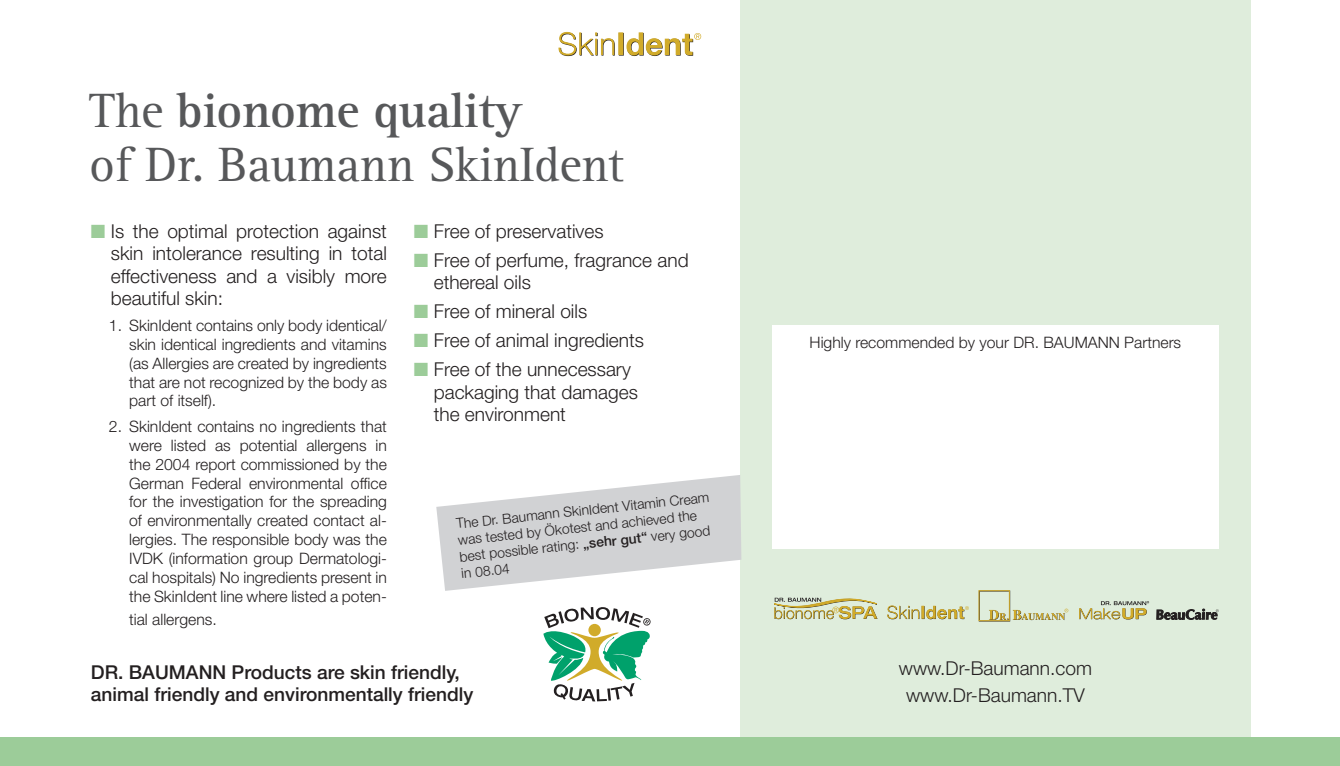
<style>
.page{position:relative;width:1340px;height:766px;background:#fff}
.page>*{position:absolute;margin:0;border:0;box-sizing:border-box;transform-origin:0 0}
.t1{font:49.73px/54px "Rotis Serif";letter-spacing:-.01em;color:#57585a}
.t2{font:300 19.12px/22.5px "Helvetica Neue LT Std";color:#231f20}
.t3{font:500 19.12px/22.5px "Helvetica Neue";color:#231f20}
.t4{font:300 19.12px/27px "Helvetica Neue";color:#231f20;text-align:center}
.t5{font:300 15.75px/18.9px "Helvetica Neue LT Std";color:#231f20;text-align:justify}
.t6{font:300 15.75px "Helvetica Neue";color:#231f20}
.t7{font:300 13.95px/16.7px "Helvetica Neue";color:#231f20}
.s1{font-weight:700}
.s2{color:#9ccc99}
.s3{font-weight:500}
</style>
<div class="page">
<div style="left:0;top:737px;width:1339px;height:28px;background:#9ccc99"></div>
<svg style="left:543px;top:607px;width:108px;height:94px"></svg>
<div style="left:740px;top:0;width:510px;height:737px;background:#dfeddc"></div>
<div style="left:772px;top:325px;width:446px;height:224px;background:#fff"></div>
<svg style="left:887px;top:605px;width:82px;height:14px"></svg>
<div style="left:978px;top:590px;width:31px;height:31px;border:1px solid #d1ab2a"></div>
<svg style="left:988px;top:608px;width:80px;height:12px"></svg>
<svg style="left:774px;top:597px;width:103px;height:22px"></svg>
<svg style="left:1079px;top:601px;width:70px;height:18px"></svg>
<svg style="left:1156px;top:608px;width:62px;height:11px"></svg>
<svg style="left:436px;top:475px;width:305px;height:115px"></svg>
<svg style="left:558px;top:32px;width:143px;height:24px"></svg>
<h1 class="t1" style="left:89px;top:85px;width:536px">The <span class="s1">bionome quality<br></span>of Dr. Baumann SkinIdent</h1>
<p class="t2" style="left:111px;top:219px;width:277px;text-align:justify;text-indent:-20px"><span class="s2">■</span> Is the optimal protection against skin intolerance resulting in total effectiveness and a visibly more beautiful skin:</p>
<p class="t5" style="left:129px;top:315px;width:259px;text-indent:-20px">1. SkinIdent contains only body iden tical/ skin identical ingredients and vitamins (as Allergies are created by ingredients that are not recognized by the body as part of itself).</p>
<p class="t5" style="left:129px;top:416px;width:259px;text-indent:-20px">2. SkinIdent contains no ingredients that were listed as potential allergens in the 2004 report commissioned by the German Federal environmental office for the investigation for the spreading of environmentally created contact al&shy;lergies. The responsible body was the IVDK (information group Dermatologi&shy;cal hospitals) No ingredients present in the SkinIdent line where listed a poten-</p>
<p class="t5" style="left:129px;top:609px;width:89px">tial allergens.</p>
<p class="t2" style="left:414px;top:219px;width:191px"><span class="s2">■</span> Free of preservatives</p>
<p class="t2" style="left:434px;top:248px;width:256px;text-indent:-20px"><span class="s2">■</span> Free of perfume, fragrance and ethereal oils</p>
<p class="t2" style="left:414px;top:300px;width:175px"><span class="s2">■</span> Free of mineral oils</p>
<p class="t2" style="left:414px;top:328px;width:231px"><span class="s2">■</span> Free of animal ingredients</p>
<p class="t2" style="left:434px;top:357px;width:206px;text-indent:-20px"><span class="s2">■</span> Free of the unnecessary packaging that damages the environment</p>
<p class="t7" style="left:455px;top:515px;width:256px;rotate:-6deg">The Dr. Baumann SkinIdent Vitamin Cream was tested by Ökotest and achieved the best possible rating: <span class="s3">„sehr gut“</span> very good in 08.04</p>
<p class="t3" style="left:91px;top:660px;width:384px">DR. BAUMANN Products are skin friendly, animal friendly and environmentally friendly</p>
<p class="t6" style="left:809px;top:333px;width:373px">Highly recommended by your DR. BAUMANN Partners</p>
<p class="t4" style="left:898px;top:653px;width:195px">www.Dr-Baumann.com www.Dr-Baumann.TV</p>
</div>
